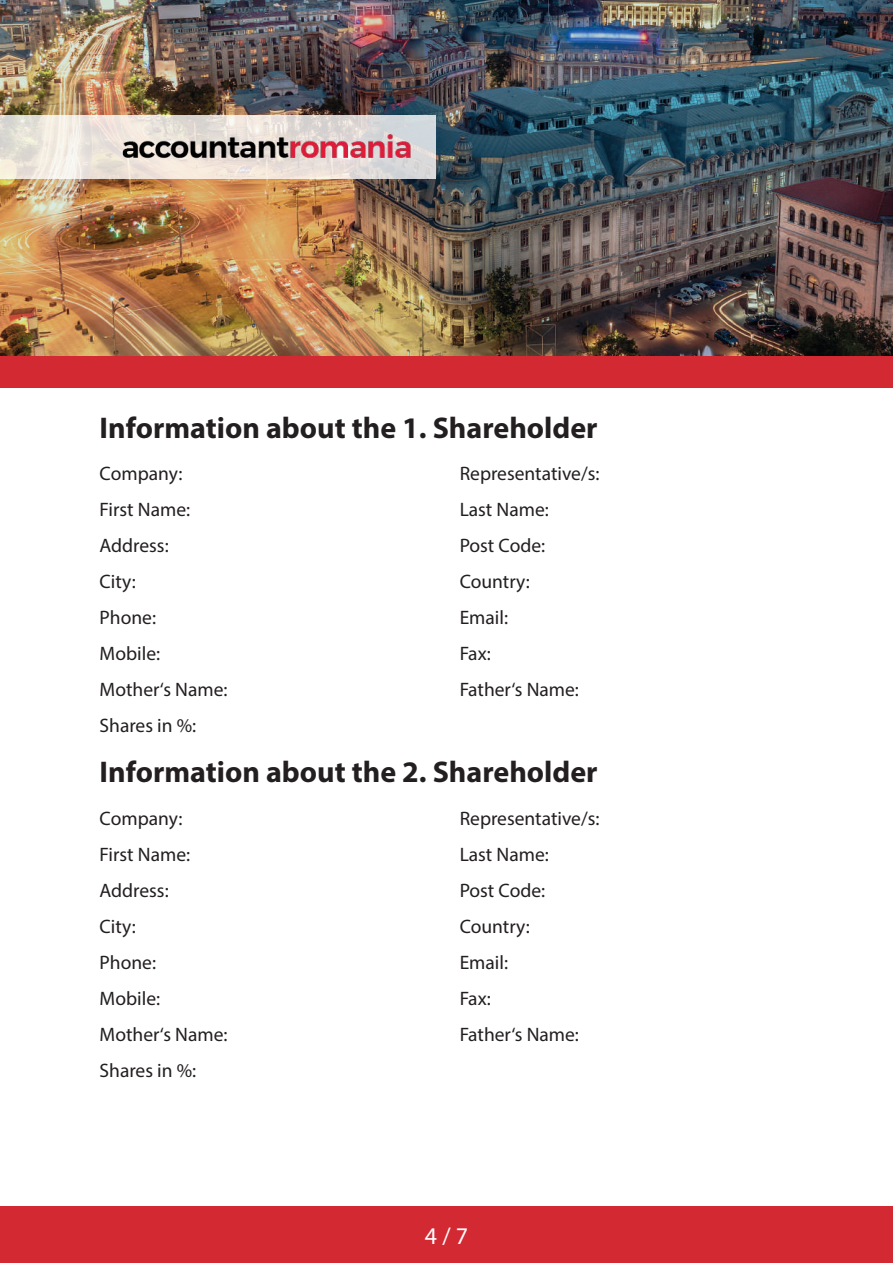
<style>
.page{position:relative;width:893px;height:1263px;background:#fff}
.page>*{position:absolute;margin:0;border:0;box-sizing:border-box;transform-origin:0 0}
.t1{font:700 30px "Myriad Pro";color:#231f20}
.t2{font:24px "Myriad Pro";color:#fff}
.t3{font:19.5px/36px "Myriad Pro";color:#231f20}
</style>
<div class="page">
<img style="left:0;top:0;width:893px;height:356px">
<svg style="left:0;top:115px;width:435px;height:64px;background:#e8e2db"></svg>
<div style="left:0;top:1206px;width:893px;height:57px;background:#d32933"></div>
<div style="left:0;top:356px;width:893px;height:32px;background:#d32933"></div>
<img style="left:119px;top:128px;width:402px;height:48px">
<h1 class="t1" style="left:100px;top:408px;width:499px">Information about the 1. Shareholder</h1>
<p class="t3" style="left:100px;top:455px;width:129px">Company:<br>First Name:<br>Address:<br>City:<br>Phone:<br>Mobile:<br>Mother‘s Name:<br>Shares in %:</p>
<p class="t3" style="left:460px;top:455px;width:141px">Representative/s:<br>Last Name:<br>Post Code:<br>Country:<br>Email:<br>Fax:<br>Father‘s Name:</p>
<h1 class="t1" style="left:100px;top:752px;width:499px">Information about the 2. Shareholder</h1>
<p class="t3" style="left:100px;top:800px;width:129px">Company:<br>First Name:<br>Address:<br>City:<br>Phone:<br>Mobile:<br>Mother‘s Name:<br>Shares in %:</p>
<p class="t3" style="left:460px;top:800px;width:141px">Representative/s:<br>Last Name:<br>Post Code:<br>Country:<br>Email:<br>Fax:<br>Father‘s Name:</p>
<p class="t2" style="left:425px;top:1221px;width:45px">4 / 7</p>
</div>
